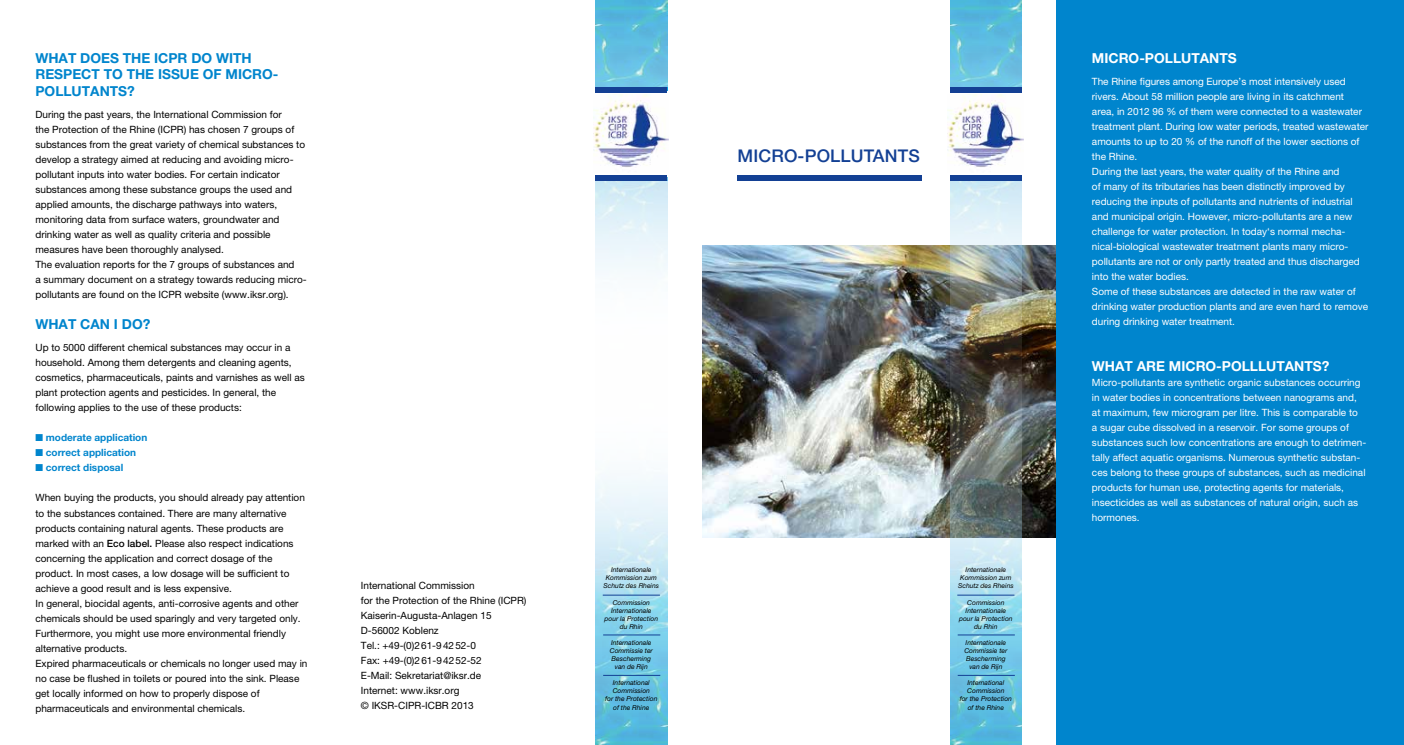
<style>
.page{position:relative;width:1404px;height:745px;background:#fff}
.page>*{position:absolute;margin:0;border:0;box-sizing:border-box;transform-origin:0 0}
.t1{font:500 17.5px "Helvetica Neue LT Pro";letter-spacing:.01em;color:#134094}
.t2{font:700 13.75px/16.2px "Helvetica Neue LT Pro";color:#0085cd}
.t3{font:700 13.75px "Helvetica Neue LT Pro";color:#fff}
.t4{font:10px/15px "Helvetica Neue LT Pro";color:#000}
.t5{font:10px/15px "Helvetica Neue LT Pro";color:#fff}
.t6{font:700 10px "Helvetica Neue LT Pro";color:#0085cd}
.t7{font:italic 6.75px/8px "Helvetica Neue LT Pro";color:#000;text-align:center}
.s1{font-weight:500}
</style>
<div class="page">
<img style="left:702px;top:246px;width:354px;height:290px">
<div style="left:1056px;top:0;width:347px;height:744px;background:#0085cd"></div>
<div style="left:737px;top:175px;width:184px;height:5px;background:#134094"></div>
<img style="left:595px;top:476px;width:72px;height:268px">
<hr style="left:602px;top:594px;width:58px;height:1px;background:#134094">
<hr style="left:603px;top:634px;width:57px;height:1px;background:#134094">
<hr style="left:603px;top:674px;width:57px;height:1px;background:#134094">
<img style="left:595px;top:0;width:72px;height:274px">
<div style="left:589px;top:91px;width:83px;height:86px;background:#fff"></div>
<img style="left:593px;top:94px;width:75px;height:73px">
<div style="left:595px;top:87px;width:72px;height:5px;background:#134094"></div>
<div style="left:595px;top:175px;width:72px;height:5px;background:#134094"></div>
<img style="left:950px;top:389px;width:71px;height:355px">
<hr style="left:957px;top:594px;width:57px;height:1px;background:#134094">
<hr style="left:957px;top:634px;width:57px;height:1px;background:#134094">
<hr style="left:957px;top:674px;width:57px;height:1px;background:#134094">
<img style="left:950px;top:0;width:71px;height:389px">
<div style="left:943px;top:91px;width:84px;height:86px;background:#fff"></div>
<img style="left:947px;top:94px;width:76px;height:73px">
<div style="left:950px;top:87px;width:71px;height:5px;background:#134094"></div>
<div style="left:950px;top:175px;width:71px;height:5px;background:#134094"></div>
<h2 class="t2" style="left:35px;top:50px;width:244px">WHAT DOES THE ICPR DO WITH<br>RESPECT TO THE ISSUE OF MICRO-<br>POLLUTANTS?</h2>
<p class="t4" style="left:35px;top:106px;width:273px">During the past years, the International Commission for<br>the Protection of the Rhine (ICPR) has chosen 7 groups of substances from the great variety of chemical substances to develop a strategy aimed at reducing and avoiding micro&shy;pollutant inputs into water bodies. For certain indicator substances among these substance groups the used and applied amounts, the discharge pathways into waters, monitoring data from surface waters, groundwater and drinking water as well as quality criteria and possible measures have been thoroughly analysed.<br>The evaluation reports for the 7 groups of substances and<br>a summary document on a strategy towards reducing micro&shy;pollutants are found on the ICPR website (www.iksr.org).</p>
<h2 class="t2" style="left:35px;top:315px;width:116px">WHAT CAN I DO?</h2>
<p class="t4" style="left:35px;top:340px;width:271px">Up to 5000 different chemical substances may occur in a household. Among them detergents and cleaning agents, cosmetics, pharmaceuticals, paints and varnishes as well as plant protection agents and pesticides. In general, the following applies to the use of these products:</p>
<p class="t6" style="left:35px;top:431px;width:113px">■ MODERATE APPLICATION</p>
<p class="t6" style="left:35px;top:446px;width:102px">■ CORRECT APPLICATION</p>
<p class="t6" style="left:35px;top:461px;width:89px">■ CORRECT DISPOSAL</p>
<p class="t4" style="left:35px;top:490px;width:273px">When buying the products, you should already pay attention to the substances contained. There are many alternative products containing natural agents. These products are marked with an <span class="s1">ECO LABEL.</span> Please also respect indications concerning the application and correct dosage of the product. In most cases, a low dosage will be sufficient to achieve a good result and is less expensive.<br>In general, biocidal agents, anti-corrosive agents and other chemicals should be used sparingly and very targeted only.<br>Furthermore, you might use more environmental friendly alternative products.<br>Expired pharmaceuticals or chemicals no longer used may in no case be flushed in toilets or poured into the sink. Please get locally informed on how to properly dispose of pharmaceuticals and environmental chemicals.</p>
<p class="t4" style="left:361px;top:577px;width:167px">International Commission<br>for the Protection of the Rhine (ICPR)<br>Kaiserin-Augusta-Anlagen 15<br>D-56002 Koblenz<br>Tel.: +49-(0)261-94252-0<br>Fax: +49-(0)261-94252-52<br>E-Mail: Sekretariat@iksr.de<br>Internet: www.iksr.org<br>© IKSR-CIPR-ICBR 2013</p>
<p class="t7" style="left:603px;top:565px;width:57px">Internationale<br>Kommission zum<br>Schutz des Rheins</p>
<p class="t7" style="left:604px;top:597px;width:55px">Commission<br>Internationale pour la Protection du Rhin</p>
<p class="t7" style="left:609px;top:638px;width:45px">Internationale<br>Commissie ter<br>Bescherming van de Rijn</p>
<p class="t7" style="left:605px;top:678px;width:54px">International<br>Commission<br>for the Protection of the Rhine</p>
<h1 class="t1" style="left:737px;top:146px;width:184px">MICRO-POLLUTANTS</h1>
<p class="t7" style="left:958px;top:565px;width:57px">Internationale<br>Kommission zum<br>Schutz des Rheins</p>
<p class="t7" style="left:959px;top:597px;width:55px">Commission<br>Internationale pour la Protection du Rhin</p>
<p class="t7" style="left:964px;top:638px;width:45px">Internationale<br>Commissie ter<br>Bescherming van de Rijn</p>
<p class="t7" style="left:959px;top:678px;width:54px">International<br>Commission<br>for the Protection of the Rhine</p>
<h2 class="t3" style="left:1091px;top:50px;width:146px">MICRO-POLLUTANTS</h2>
<p class="t5" style="left:1091px;top:74px;width:278px">The Rhine figures among Europe’s most intensively used rivers. About 58 million people are living in its catchment area, in 2012 96 % of them were connected to a wastewater treatment plant. During low water periods, treated wastewater amounts to up to 20 % of the runoff of the lower sections of the Rhine.<br>During the last years, the water quality of the Rhine and<br>of many of its tributaries has been distinctly improved by reducing the inputs of pollutants and nutrients of industrial and municipal origin. However, micro-pollutants are a new challenge for water protection. In today‘s normal mecha&shy;nical-biological wastewater treatment plants many micro&shy;pollutants are not or only partly treated and thus discharged into the water bodies.<br>Some of these substances are detected in the raw water of drinking water production plants and are even hard to remove during drinking water treatment.</p>
<h2 class="t3" style="left:1091px;top:357px;width:239px">WHAT ARE MICRO-POLLLUTANTS?</h2>
<p class="t5" style="left:1091px;top:374px;width:276px">Micro-pollutants are synthetic organic substances occurring in water bodies in concentrations between nanograms and, at maximum, few microgram per litre. This is comparable to<br>a sugar cube dissolved in a reservoir. For some groups of substances such low concentrations are enough to detrimen&shy;tally affect aquatic organisms. Numerous synthetic substan&shy;ces belong to these groups of substances, such as medicinal products for human use, protecting agents for materials, insecticides as well as substances of natural origin, such as hormones.</p>
</div>
